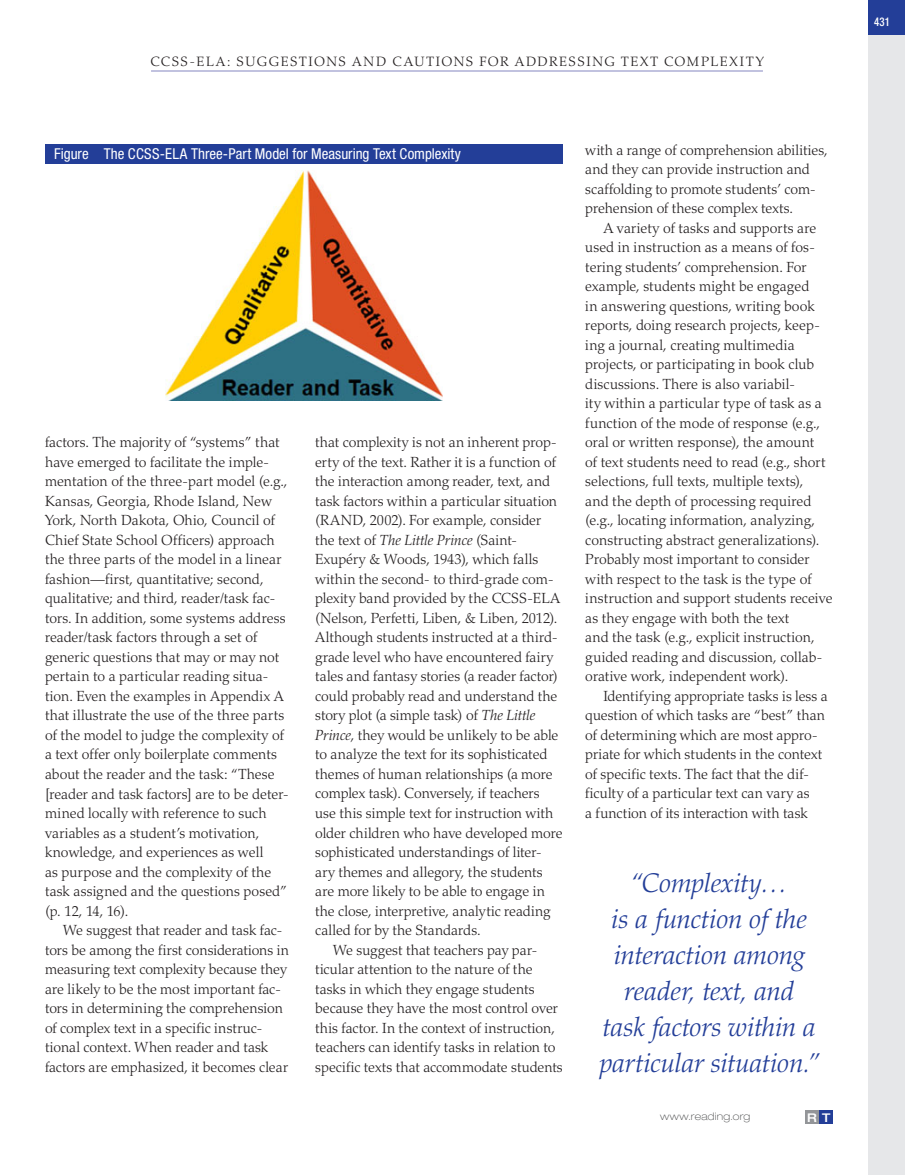
<style>
.page{position:relative;width:905px;height:1175px;background:#fff}
.page>*{position:absolute;margin:0;border:0;box-sizing:border-box;transform-origin:0 0}
.t1{font:italic 300 27px/36px "Palatino LT Std";color:#233e98;text-align:center}
.t2{font:condensed 15px "Helvetica Neue LT Std";color:#fff}
.t3{font:300 14.7px/19.5px "Palatino LT Std";color:#231f20}
.t4{font:300 13.5px "Palatino LT Std";letter-spacing:.11em;color:#231f20}
.t5{font:500 condensed 12px "Helvetica Neue LT Std";color:#fff;scale:.9 1}
.t6{font:500 expanded 12px "Helvetica Neue LT Std";color:#fff}
.t7{font:100 expanded 10.5px "Helvetica Neue LT Std";letter-spacing:.025em;color:#4b4c4d}
.s1{font-style:italic}
</style>
<div class="page">
<hr style="left:151px;top:71px;width:612px;height:1px;background:#8587c1">
<div style="left:868px;top:0;width:36px;height:1174px;background:#e6e7e9"></div>
<div style="left:868px;top:0;width:36px;height:34px;background:#233e98"></div>
<div style="left:805px;top:1110px;width:13px;height:14px;background:#939598"></div>
<div style="left:819px;top:1110px;width:13px;height:14px;background:#233e98"></div>
<div style="left:45px;top:144px;width:517px;height:20px;background:#233e98"></div>
<img style="left:166px;top:170px;width:276px;height:230px">
<p class="t4" style="left:150px;top:56px;width:615px">CCSS- ELA: SUGGESTIONS AND CAUTIONS FOR ADDRESSING TEXT COMPLEXITY</p>
<p class="t2" style="left:54px;top:148px;width:408px">Figure The CCSS- ELA Three- Part Model for Measuring Text Complexity</p>
<p class="t3" style="left:45px;top:434px;width:245px">factors. The majority of “systems” that have emerged to facilitate the imple&shy;mentation of the three- part model (e.g., Kansas, Georgia, Rhode Island, New York, North Dakota, Ohio, Council of Chief State School Officers) approach the three parts of the model in a linear fashion—first, quantitative; second, qualitative; and third, reader/task fac&shy;tors. In addition, some systems address reader/task factors through a set of generic questions that may or may not pertain to a particular reading situa&shy;tion. Even the examples in Appendix A that illustrate the use of the three parts of the model to judge the complexity of a text offer only boilerplate comments about the reader and the task: “These [reader and task factors] are to be deter&shy;mined locally with reference to such variables as a student ’ s motivation, knowledge, and experiences as well<br>as purpose and the complexity of the task assigned and the questions posed” (p. 12, 14, 16).</p>
<p class="t3" style="left:45px;top:922px;width:245px;text-indent:18px">We suggest that reader and task fac&shy;tors be among the first considerations in measuring text complexity because they are likely to be the most important fac&shy;tors in determining the comprehension of complex text in a specific instruc&shy;tional context. When reader and task factors are emphasized, it becomes clear</p>
<p class="t3" style="left:315px;top:434px;width:243px">that complexity is not an inherent prop-</p>
<p class="t3" style="left:315px;top:454px;width:242px">erty of the text. Rather it is a function of</p>
<p class="t3" style="left:315px;top:473px;width:236px">the interaction among reader, text, and</p>
<p class="t3" style="left:315px;top:493px;width:243px">task factors within a particular situation</p>
<p class="t3" style="left:315px;top:512px;width:227px">(RAND, 2002 ). For example, consider</p>
<p class="t3" style="left:315px;top:532px;width:204px">the text of <span class="s1">The Little Prince</span> (Saint-</p>
<p class="t3" style="left:315px;top:551px;width:225px">Exupéry &amp; Woods, 1943 ), which falls</p>
<p class="t3" style="left:315px;top:571px;width:240px">within the second- to third- grade com-</p>
<p class="t3" style="left:315px;top:590px;width:246px">plexity band provided by the CCSS- ELA</p>
<p class="t3" style="left:315px;top:610px;width:244px">(Nelson, Perfetti, Liben, &amp; Liben, 2012 ).</p>
<p class="t3" style="left:315px;top:629px;width:244px">Although students instructed at a third-</p>
<p class="t3" style="left:315px;top:649px;width:240px">grade level who have encountered fairy</p>
<p class="t3" style="left:315px;top:668px;width:244px">tales and fantasy stories (a reader factor)</p>
<p class="t3" style="left:315px;top:688px;width:244px">could probably read and understand the</p>
<p class="t3" style="left:315px;top:707px;width:222px">story plot (a simple task) of <span class="s1">The Little</span></p>
<p class="t3" style="left:315px;top:727px;width:245px"><span class="s1">Prince</span>, they would be unlikely to be able</p>
<p class="t3" style="left:315px;top:746px;width:234px">to analyze the text for its sophisticated</p>
<p class="t3" style="left:315px;top:766px;width:239px">themes of human relationships (a more</p>
<p class="t3" style="left:315px;top:785px;width:226px">complex task). Conversely, if teachers</p>
<p class="t3" style="left:315px;top:805px;width:240px">use this simple text for instruction with</p>
<p class="t3" style="left:315px;top:824px;width:249px">older children who have developed more</p>
<p class="t3" style="left:315px;top:844px;width:228px">sophisticated understandings of liter-</p>
<p class="t3" style="left:315px;top:863px;width:229px">ary themes and allegory, the students</p>
<p class="t3" style="left:315px;top:883px;width:231px">are more likely to be able to engage in</p>
<p class="t3" style="left:315px;top:902px;width:237px">the close, interpretive, analytic reading</p>
<p class="t3" style="left:315px;top:922px;width:167px">called for by the Standards.</p>
<p class="t3" style="left:333px;top:941px;width:206px">We suggest that teachers pay par-</p>
<p class="t3" style="left:315px;top:961px;width:219px">ticular attention to the nature of the</p>
<p class="t3" style="left:315px;top:980px;width:221px">tasks in which they engage students</p>
<p class="t3" style="left:315px;top:1000px;width:244px">because they have the most control over</p>
<p class="t3" style="left:315px;top:1019px;width:241px">this factor. In the context of instruction,</p>
<p class="t3" style="left:315px;top:1039px;width:242px">teachers can identify tasks in relation to</p>
<p class="t3" style="left:315px;top:1058px;width:249px">specific texts that accommodate students</p>
<p class="t3" style="left:585px;top:142px;width:244px">with a range of comprehension abilities, and they can provide instruction and scaffolding to promote students’ com&shy;prehension of these complex texts.</p>
<p class="t3" style="left:585px;top:220px;width:249px;text-indent:18px">A variety of tasks and supports are used in instruction as a means of fos&shy;tering students’ comprehension. For example, students might be engaged<br>in answering questions, writing book reports, doing research projects, keep&shy;ing a journal, creating multimedia projects, or participating in book club discussions. There is also variabil-<br>ity within a particular type of task as a function of the mode of response (e.g., oral or written response), the amount<br>of text students need to read (e.g., short selections, full texts, multiple texts),<br>and the depth of processing required (e.g., locating information, analyzing, constructing abstract generalizations).<br>Probably most important to consider with respect to the task is the type of instruction and support students receive as they engage with both the text<br>and the task (e.g., explicit instruction, guided reading and discussion, collab&shy;orative work, independent work).</p>
<p class="t3" style="left:585px;top:688px;width:244px;text-indent:18px">Identifying appropriate tasks is less a question of which tasks are “best” than of determining which are most appro&shy;priate for which students in the context of specific texts. The fact that the dif&shy;ficulty of a particular text can vary as<br>a function of its interaction with task</p>
<h1 class="t1" style="left:599px;top:868px;width:221px">“Complexity…<br>is a function of the interaction among reader, text, and<br>task factors within a particular situation.”</h1>
<p class="t7" style="left:660px;top:1112px;width:92px">www.reading.org</p>
<p class="t6" style="left:807px;top:1112px;width:25px">R T</p>
<p class="t5" style="left:874px;top:17px;width:19px">431</p>
</div>
